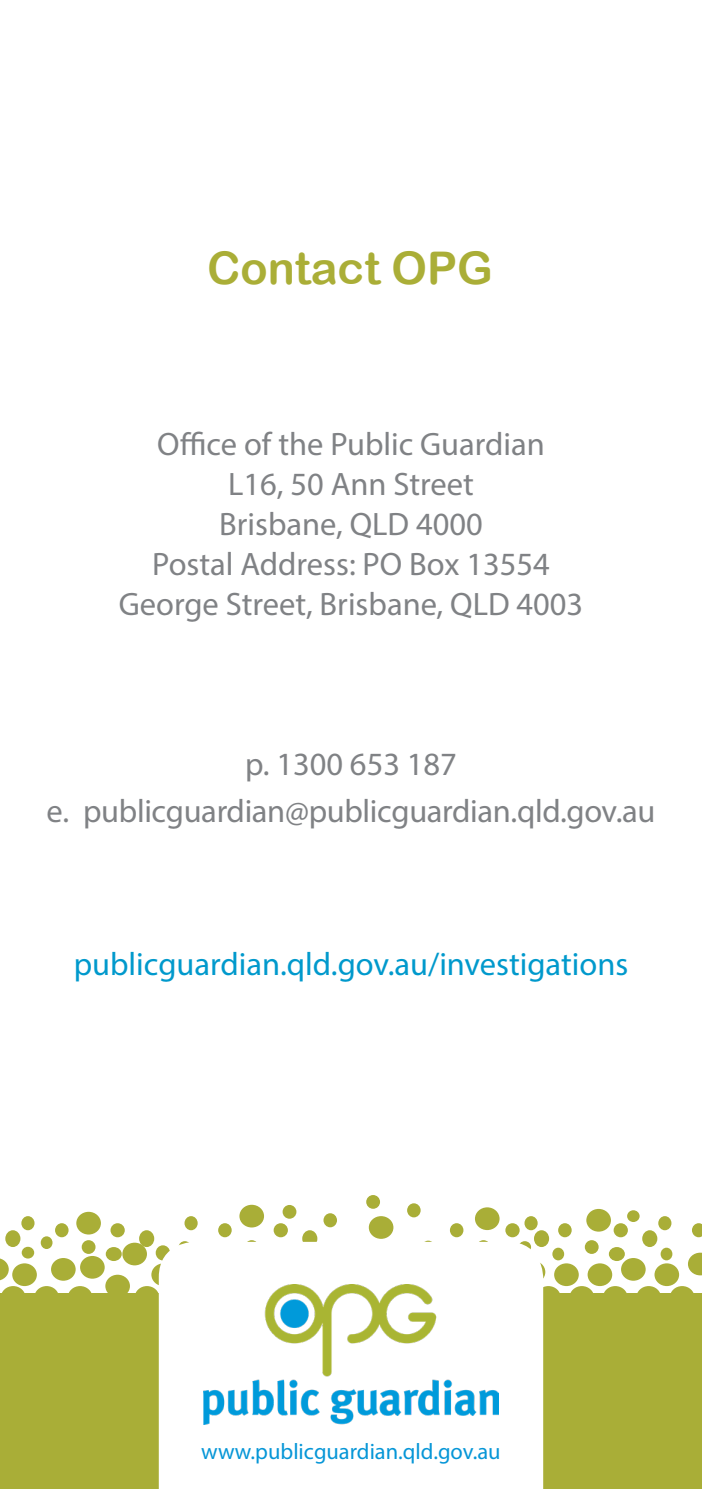
<style>
.page{position:relative;width:702px;height:1489px;background:#fff}
.page>*{position:absolute;margin:0;border:0;box-sizing:border-box;transform-origin:0 0}
.t1{font:45px "Arial Rounded MT Bold";color:#aaae37}
.t2{font:32.5px "Myriad Pro";color:#808285}
.t3{font:32.5px "Myriad Pro";color:#09c}
.t4{font:22.5px "Myriad Pro";color:#0696d7}
</style>
<div class="page">
<div style="left:218px;top:1223px;width:14px;height:14px;background:#a9ae37;border-radius:50%"></div>
<svg style="left:0;top:1258px;width:9px;height:22px"></svg>
<div style="left:12px;top:1263px;width:25px;height:22px;background:#a9ae37;border-radius:50%"></div>
<div style="left:51px;top:1257px;width:25px;height:23px;background:#a9ae37;border-radius:50%"></div>
<div style="left:80px;top:1255px;width:25px;height:23px;background:#a9ae37;border-radius:50%"></div>
<div style="left:122px;top:1242px;width:25px;height:23px;background:#a9ae37;border-radius:50%"></div>
<svg style="left:151px;top:1263px;width:25px;height:22px"></svg>
<div style="left:239px;top:1204px;width:25px;height:23px;background:#a9ae37;border-radius:50%"></div>
<svg style="left:1px;top:1285px;width:24px;height:23px"></svg>
<svg style="left:34px;top:1285px;width:25px;height:23px"></svg>
<svg style="left:68px;top:1285px;width:24px;height:23px"></svg>
<div style="left:105px;top:1274px;width:25px;height:23px;background:#a9ae37;border-radius:50%"></div>
<svg style="left:135px;top:1285px;width:24px;height:23px"></svg>
<div style="left:76px;top:1211px;width:25px;height:23px;background:#a9ae37;border-radius:50%"></div>
<svg style="left:536px;top:1285px;width:24px;height:23px"></svg>
<svg style="left:569px;top:1285px;width:25px;height:23px"></svg>
<svg style="left:603px;top:1285px;width:24px;height:23px"></svg>
<svg style="left:636px;top:1285px;width:25px;height:23px"></svg>
<svg style="left:669px;top:1285px;width:25px;height:23px"></svg>
<svg style="left:184px;top:1215px;width:14px;height:15px"></svg>
<div style="left:302px;top:1230px;width:15px;height:16px;background:#a9ae37;border-radius:50%"></div>
<div style="left:273px;top:1223px;width:15px;height:14px;background:#a9ae37;border-radius:50%"></div>
<div style="left:157px;top:1247px;width:12px;height:13px;background:#a9ae37;border-radius:50%"></div>
<div style="left:82px;top:1239px;width:13px;height:14px;background:#a9ae37;border-radius:50%"></div>
<div style="left:22px;top:1246px;width:12px;height:12px;background:#a9ae37;border-radius:50%"></div>
<div style="left:106px;top:1246px;width:16px;height:14px;background:#a9ae37;border-radius:50%"></div>
<div style="left:55px;top:1223px;width:14px;height:14px;background:#a9ae37;border-radius:50%"></div>
<div style="left:21px;top:1215px;width:14px;height:15px;background:#a9ae37;border-radius:50%"></div>
<div style="left:139px;top:1230px;width:15px;height:16px;background:#a9ae37;border-radius:50%"></div>
<div style="left:110px;top:1223px;width:15px;height:14px;background:#a9ae37;border-radius:50%"></div>
<div style="left:41px;top:1236px;width:11px;height:12px;background:#a9ae37;border-radius:50%"></div>
<div style="left:369px;top:1215px;width:24px;height:23px;background:#a9ae37;border-radius:50%"></div>
<div style="left:586px;top:1208px;width:25px;height:23px;background:#a9ae37;border-radius:50%"></div>
<div style="left:475px;top:1207px;width:24px;height:22px;background:#a9ae37;border-radius:50%"></div>
<div style="left:5px;top:1230px;width:15px;height:16px;background:#a9ae37;border-radius:50%"></div>
<div style="left:323px;top:1213px;width:14px;height:14px;background:#a9ae37;border-radius:50%"></div>
<div style="left:282px;top:1204px;width:14px;height:14px;background:#a9ae37;border-radius:50%"></div>
<div style="left:407px;top:1203px;width:13px;height:14px;background:#a9ae37;border-radius:50%"></div>
<div style="left:366px;top:1194px;width:14px;height:14px;background:#a9ae37;border-radius:50%"></div>
<svg style="left:520px;top:1260px;width:25px;height:23px"></svg>
<div style="left:554px;top:1263px;width:24px;height:22px;background:#a9ae37;border-radius:50%"></div>
<div style="left:587px;top:1263px;width:25px;height:22px;background:#a9ae37;border-radius:50%"></div>
<div style="left:621px;top:1257px;width:24px;height:23px;background:#a9ae37;border-radius:50%"></div>
<div style="left:654px;top:1263px;width:25px;height:22px;background:#a9ae37;border-radius:50%"></div>
<svg style="left:688px;top:1252px;width:14px;height:23px"></svg>
<div style="left:627px;top:1210px;width:12px;height:11px;background:#a9ae37;border-radius:50%"></div>
<svg style="left:692px;top:1223px;width:10px;height:14px"></svg>
<div style="left:658px;top:1215px;width:13px;height:15px;background:#a9ae37;border-radius:50%"></div>
<div style="left:660px;top:1247px;width:12px;height:13px;background:#a9ae37;border-radius:50%"></div>
<div style="left:584px;top:1239px;width:14px;height:14px;background:#a9ae37;border-radius:50%"></div>
<div style="left:608px;top:1246px;width:16px;height:14px;background:#a9ae37;border-radius:50%"></div>
<div style="left:558px;top:1223px;width:13px;height:14px;background:#a9ae37;border-radius:50%"></div>
<div style="left:524px;top:1215px;width:13px;height:15px;background:#a9ae37;border-radius:50%"></div>
<div style="left:642px;top:1230px;width:15px;height:16px;background:#a9ae37;border-radius:50%"></div>
<div style="left:613px;top:1223px;width:15px;height:14px;background:#a9ae37;border-radius:50%"></div>
<div style="left:552px;top:1247px;width:12px;height:13px;background:#a9ae37;border-radius:50%"></div>
<div style="left:450px;top:1223px;width:13px;height:14px;background:#a9ae37;border-radius:50%"></div>
<div style="left:534px;top:1230px;width:15px;height:16px;background:#a9ae37;border-radius:50%"></div>
<div style="left:505px;top:1223px;width:14px;height:14px;background:#a9ae37;border-radius:50%"></div>
<div style="left:0;top:1292px;width:702px;height:196px;background:#a9ae37"></div>
<div style="left:159px;top:1241px;width:384px;height:247px;background:#fff"></div>
<img style="left:203px;top:1284px;width:296px;height:140px">
<p class="t1" style="left:207px;top:241px;width:287px">Contact OPG</p>
<p class="t2" style="left:157px;top:424px;width:389px">Office of the Public Guardian</p>
<p class="t2" style="left:228px;top:464px;width:247px">L16, 50 Ann Street</p>
<p class="t2" style="left:219px;top:504px;width:265px">Brisbane, QLD 4000</p>
<p class="t2" style="left:152px;top:544px;width:399px">Postal Address: PO Box 13554</p>
<p class="t2" style="left:119px;top:584px;width:466px">George Street, Brisbane, QLD 4003</p>
<p class="t2" style="left:245px;top:744px;width:213px">p. 1300 653 187</p>
<p class="t2" style="left:47px;top:791px;width:610px">e. publicguardian@publicguardian.qld.gov.au</p>
<p class="t3" style="left:74px;top:943px;width:556px">publicguardian.qld.gov.au/investigations</p>
<p class="t4" style="left:201px;top:1436px;width:301px">www.publicguardian.qld.gov.au</p>
</div>
